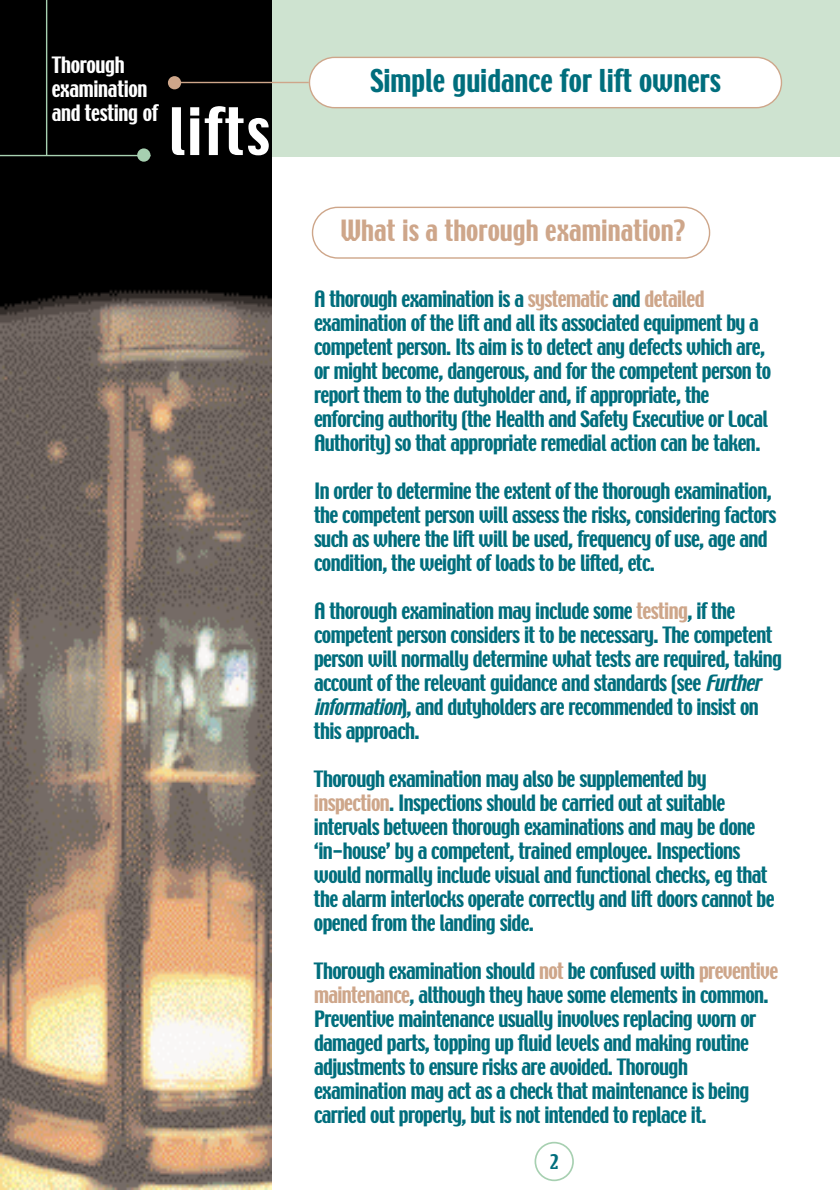
<style>
.page{position:relative;width:840px;height:1190px;background:#fff}
.page>*{position:absolute;margin:0;border:0;box-sizing:border-box;transform-origin:0 0}
.t1{font:58px "Techno";letter-spacing:.04em;color:#fff}
.t2{font:28px "Techno";color:#006e7d}
.t3{font:26px "Techno";color:#cea68a}
.t4{font:20px/24px "Techno";letter-spacing:-.03em;color:#006e7d}
.t5{font:20px/24px "Techno";letter-spacing:-.015em;color:#fff}
.t6{font:18px "Techno";color:#006e7d}
.s1{color:#cea68a}
.s2{font-style:italic}
</style>
<div class="page">
<img style="left:0;top:0;width:272px;height:1190px">
<div style="left:272px;top:0;width:568px;height:156px;background:#cee3d0"></div>
<div style="left:137px;top:148px;width:13px;height:14px;background:#a7d0b1;border-radius:50%"></div>
<div style="left:309px;top:57px;width:472px;height:51px;background:#fff;border-radius:25px"></div>
<div style="left:309px;top:57px;width:473px;height:51px;border:1px solid #cea68a;border-radius:25px"></div>
<hr style="left:169px;top:82px;width:140px;height:1px;background:#cea68a">
<div style="left:168px;top:76px;width:13px;height:13px;background:#cea68a;border-radius:50%"></div>
<hr style="left:0;top:155px;width:151px;height:1px;background:#a7d0b1">
<hr style="left:46px;top:0;width:1px;height:155px;background:#a7d0b1">
<div style="left:535px;top:1142px;width:39px;height:39px;border:2px solid #a7d0b1;border-radius:50%"></div>
<div style="left:312px;top:207px;width:398px;height:52px;border:1px solid #cea68a;border-radius:25px"></div>
<p class="t5" style="left:52px;top:55px;width:108px">Thorough examination and testing of</p>
<h1 class="t1" style="left:169px;top:107px;width:102px">lifts</h1>
<h2 class="t2" style="left:370px;top:69px;width:352px">Simple guidance for lift owners</h2>
<h3 class="t3" style="left:340px;top:220px;width:347px">What is a thorough examination?</h3>
<p class="t4" style="left:314px;top:289px;width:459px">A thorough examination is a <span class="s1">systematic</span> and <span class="s1">detailed </span>examination of the lift and all its associated equipment by a competent person. Its aim is to detect any defects which are, or might become, dangerous, and for the competent person to report them to the dutyholder and, if appropriate, the enforcing authority (the Health and Safety Executive or Local Authority) so that appropriate remedial action can be taken.</p>
<p class="t4" style="left:314px;top:481px;width:464px">In order to determine the extent of the thorough examination, the competent person will assess the risks, considering factors such as where the lift will be used, frequency of use, age and condition, the weight of loads to be lifted, etc.</p>
<p class="t4" style="left:314px;top:601px;width:470px">A thorough examination may include some <span class="s1">testing</span>, if the competent person considers it to be necessary. The competent person will normally determine what tests are required, taking account of the relevant guidance and standards (see <span class="s2">Further information</span>), and dutyholders are recommended to insist on this approach.</p>
<p class="t4" style="left:314px;top:769px;width:462px">Thorough examination may also be supplemented by <span class="s1">inspection</span>. Inspections should be carried out at suitable intervals between thorough examinations and may be done ‘in-house’ by a competent, trained employee. Inspections would normally include visual and functional checks, eg that the alarm interlocks operate correctly and lift doors cannot be opened from the landing side.</p>
<p class="t4" style="left:314px;top:961px;width:466px">Thorough examination should <span class="s1">not</span> be confused with <span class="s1">preventive maintenance</span>, although they have some elements in common.<br>Preventive maintenance usually involves replacing worn or damaged parts, topping up fluid levels and making routine adjustments to ensure risks are avoided. Thorough examination may act as a check that maintenance is being carried out properly, but is not intended to replace it.</p>
<p class="t6" style="left:550px;top:1154px;width:10px">2</p>
</div>
